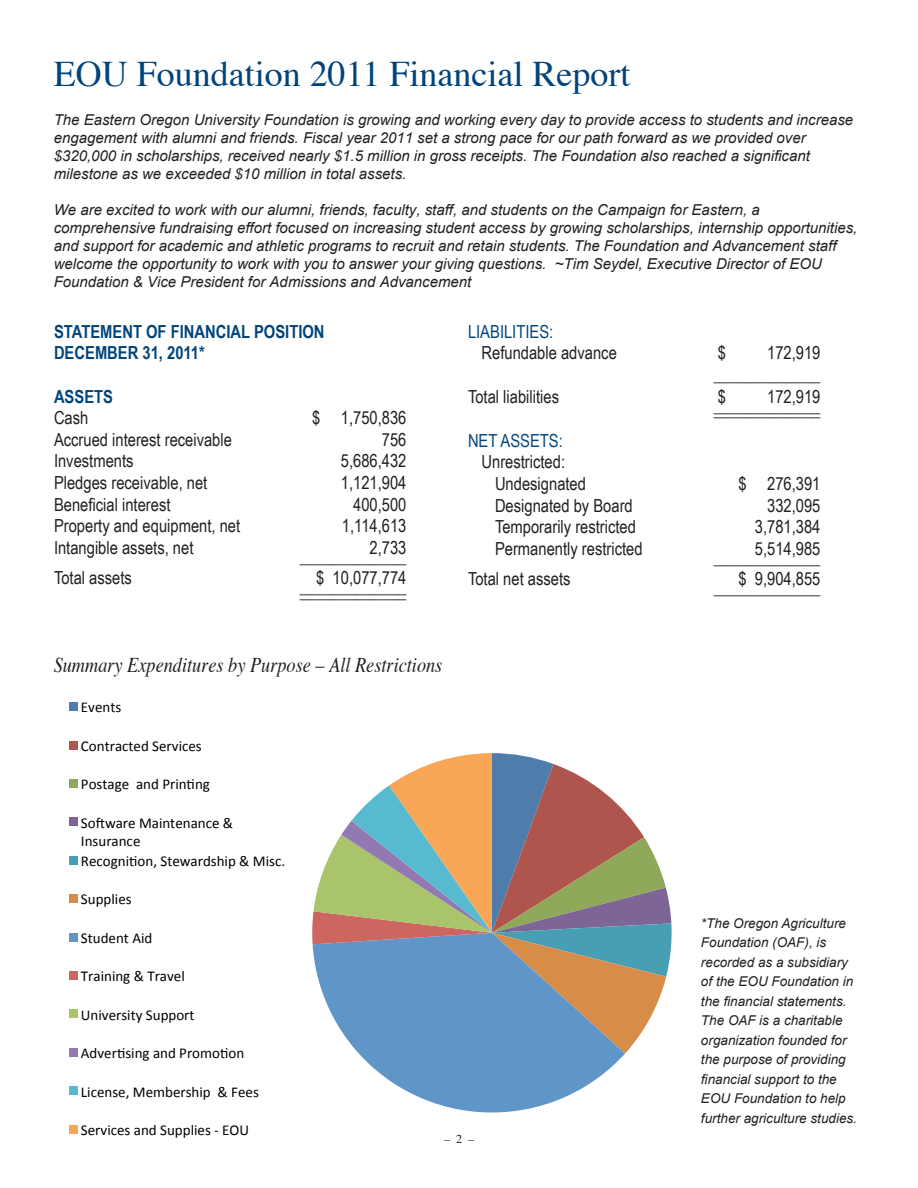
<style>
.page{position:relative;width:918px;height:1188px;background:#fff}
.page>*{position:absolute;margin:0;border:0;box-sizing:border-box;transform-origin:0 0}
.t1{font:36px "Times";color:#00447b}
.MAIN_TEXT{font:italic 21px "Times";color:#231f20;scale:.87 1}
.t2{font:18px "Arial Narrow";color:#231f20}
.t3{font:700 18px "Arial Narrow";color:#00447b}
.t4{font:18px "Arial Narrow";color:#00447b}
.MAIN_TEXT-2{font:italic 15px/18px "Arial";color:#231f20}
.t5{font:15px/18px "Calibri";color:#000}
.t6{font:italic 13.5px/19.5px "Arial";color:#231f20}
.t7{font:12px "Times";color:#231f20}
</style>
<div class="page">
<svg style="left:312px;top:753px;width:360px;height:360px"></svg>
<svg style="left:69px;top:702px;width:9px;height:432px"></svg>
<p class="t1" style="left:54px;top:40px;width:578px">EOU Foundation 2011 Financial Report</p>
<p class="MAIN_TEXT-2" style="left:54px;top:110px;width:801px">The Eastern Oregon University Foundation is growing and working every day to provide access to students and increase engagement with alumni and friends. Fiscal year 2011 set a strong pace for our path forward as we provided over $320,000 in scholarships, received nearly $1.5 million in gross receipts. The Foundation also reached a significant milestone as we exceeded $10 million in total assets.</p>
<p class="MAIN_TEXT-2" style="left:54px;top:200px;width:805px">We are excited to work with our alumni, friends, faculty, staff, and students on the Campaign for Eastern, a comprehensive fundraising effort focused on increasing student access by growing scholarships, internship opportunities, and support for academic and athletic programs to recruit and retain students. The Foundation and Advancement staff welcome the opportunity to work with you to answer your giving questions. ~Tim Seydel, Executive Director of EOU Foundation &amp; Vice President for Admissions and Advancement</p>
<p class="t3" style="left:54px;top:318px;width:272px">STATEMENT OF FINANCIAL POSITION</p>
<p class="t3" style="left:54px;top:339px;width:152px">DECEMBER 31, 2011*</p>
<p class="t3" style="left:54px;top:383px;width:61px">ASSETS</p>
<p class="t2" style="left:54px;top:405px;width:36px">Cash</p>
<p class="t2" style="left:312px;top:405px;width:96px">$ 1,750,836</p>
<p class="t2" style="left:54px;top:426px;width:180px">Accrued interest receivable</p>
<p class="t2" style="left:382px;top:426px;width:26px">756</p>
<p class="t2" style="left:54px;top:448px;width:81px">Investments</p>
<p class="t2" style="left:341px;top:448px;width:67px">5,686,432</p>
<p class="t2" style="left:54px;top:469px;width:155px">Pledges receivable, net</p>
<p class="t2" style="left:341px;top:469px;width:67px">1,121,904</p>
<p class="t2" style="left:54px;top:491px;width:118px">Beneficial interest</p>
<p class="t2" style="left:353px;top:491px;width:55px">400,500</p>
<p class="t2" style="left:54px;top:513px;width:188px">Property and equipment, net</p>
<p class="t2" style="left:342px;top:513px;width:66px">1,114,613</p>
<p class="t2" style="left:54px;top:534px;width:141px">Intangible assets, net</p>
<p class="t2" style="left:370px;top:534px;width:38px">2,733</p>
<p class="t2" style="left:300px;top:543px;width:108px">_____________</p>
<p class="t2" style="left:54px;top:565px;width:79px">Total assets</p>
<p class="t2" style="left:316px;top:565px;width:92px">$ 10,077,774</p>
<p class="t2" style="left:300px;top:574px;width:108px">_____________</p>
<p class="t2" style="left:300px;top:578px;width:108px">_____________</p>
<p class="t4" style="left:468px;top:318px;width:87px">LIABILITIES:</p>
<p class="t2" style="left:482px;top:340px;width:137px">Refundable advance</p>
<p class="t2" style="left:718px;top:340px;width:10px">$</p>
<p class="t2" style="left:767px;top:340px;width:55px">172,919</p>
<p class="t2" style="left:714px;top:361px;width:108px">_____________</p>
<p class="t2" style="left:468px;top:383px;width:93px">Total liabilities</p>
<p class="t2" style="left:718px;top:383px;width:10px">$</p>
<p class="t2" style="left:767px;top:383px;width:55px">172,919</p>
<p class="t2" style="left:714px;top:392px;width:108px">_____________</p>
<p class="t2" style="left:714px;top:397px;width:108px">_____________</p>
<p class="t4" style="left:468px;top:427px;width:96px">NET ASSETS:</p>
<p class="t2" style="left:482px;top:449px;width:85px">Unrestricted:</p>
<p class="t2" style="left:495px;top:470px;width:93px">Undesignated</p>
<p class="t2" style="left:738px;top:470px;width:84px">$ 276,391</p>
<p class="t2" style="left:495px;top:492px;width:139px">Designated by Board</p>
<p class="t2" style="left:767px;top:492px;width:55px">332,095</p>
<p class="t2" style="left:495px;top:514px;width:143px">Temporarily restricted</p>
<p class="t2" style="left:755px;top:514px;width:67px">3,781,384</p>
<p class="t2" style="left:495px;top:535px;width:149px">Permanently restricted</p>
<p class="t2" style="left:755px;top:535px;width:67px">5,514,985</p>
<p class="t2" style="left:714px;top:544px;width:108px">_____________</p>
<p class="t2" style="left:468px;top:566px;width:104px">Total net assets</p>
<p class="t2" style="left:738px;top:566px;width:84px">$ 9,904,855</p>
<p class="t2" style="left:714px;top:575px;width:108px">_____________</p>
<p class="MAIN_TEXT" style="left:54px;top:647px;width:448px">Summary Expenditures by Purpose – All Restrictions</p>
<p class="t5" style="left:81px;top:699px;width:42px">Events</p>
<p class="t5" style="left:81px;top:737px;width:122px">Contracted Services</p>
<p class="t5" style="left:81px;top:775px;width:130px">Postage and Prin2ng</p>
<p class="t5" style="left:81px;top:814px;width:154px">So3ware Maintenance &amp;<br>Insurance</p>
<p class="t5" style="left:81px;top:852px;width:206px">Recogni2on, Stewardship &amp; Misc.</p>
<p class="t5" style="left:81px;top:891px;width:52px">Supplies</p>
<p class="t5" style="left:81px;top:929px;width:73px">Student Aid</p>
<p class="t5" style="left:81px;top:967px;width:105px">Training &amp; Travel</p>
<p class="t5" style="left:81px;top:1006px;width:115px">University Support</p>
<p class="t5" style="left:81px;top:1044px;width:165px">Adver2sing and Promo2on</p>
<p class="t5" style="left:81px;top:1083px;width:179px">License, Membership &amp; Fees</p>
<p class="t5" style="left:81px;top:1121px;width:170px">Services and Supplies --‐ EOU</p>
<p class="t7" style="left:444px;top:1128px;width:31px">– 2 –</p>
<p class="t6" style="left:701px;top:914px;width:158px">*The Oregon Agriculture<br>Foundation (OAF), is recorded as a subsidiary of the EOU Foundation in the financial statements.<br>The OAF is a charitable organization founded for the purpose of providing financial support to the<br>EOU Foundation to help further agriculture studies.</p>
</div>
